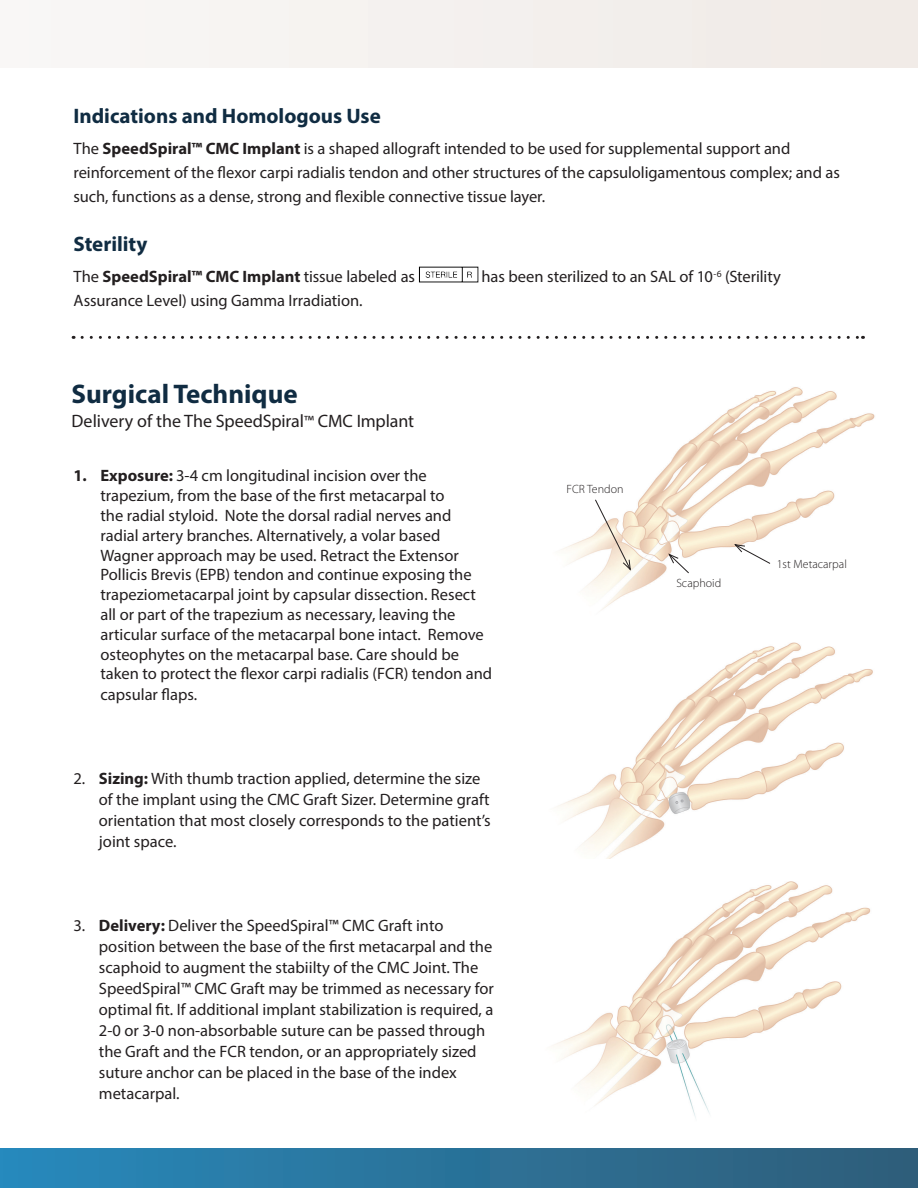
<style>
.page{position:relative;width:918px;height:1188px;background:#fff}
.page>*{position:absolute;margin:0;border:0;box-sizing:border-box;transform-origin:0 0}
.IFU_Headline{font:700 27px "Myriad Pro";color:#102c42}
.Topic_Headline{font:700 21px "Myriad Pro";color:#102c42}
.IFU_Headline-2{font:18px "Myriad Pro";letter-spacing:-.005em;color:#231f20}
.Body_IFU{font:16.5px/20px "Myriad Pro";color:#231f20}
.Body_Emphasis{font:16.5px/24px "Myriad Pro";letter-spacing:-.005em;color:#231f20}
.Body_Std{font:16.5px "Myriad Pro";letter-spacing:-.005em;color:#231f20}
.Body_Std-2{font:700 16.5px "Myriad Pro";color:#231f20}
.t1{font:300 12px "Myriad Pro";color:#231f20}
.s1{font-weight:700}
.s2{font-weight:400}
.s3{font-size:16.5px}
</style>
<div class="page">
<img style="left:561px;top:387px;width:314px;height:223px">
<img style="left:557px;top:642px;width:316px;height:217px">
<div style="left:0;top:0;width:918px;height:68px;background:#f4f0ee"></div>
<svg style="left:82px;top:336px;width:781px;height:3px"></svg>
<img style="left:418px;top:266px;width:61px;height:17px">
<img style="left:506px;top:881px;width:372px;height:268px">
<svg style="left:594px;top:499px;width:37px;height:72px"></svg>
<svg style="left:668px;top:553px;width:22px;height:21px"></svg>
<svg style="left:733px;top:544px;width:38px;height:20px"></svg>
<div style="left:0;top:1149px;width:918px;height:39px;background:linear-gradient(to right,#2789bb,#305d78)"></div>
<p class="Topic_Headline" style="left:73px;top:103px;width:309px">Indications and Homologous Use</p>
<p class="Body_Emphasis" style="left:73px;top:136px;width:768px">The <span class="s1">SpeedSpiral™ CMC Implant</span> is a shaped allograft intended to be used for supplemental support and reinforcement of the flexor carpi radialis tendon and other structures of the capsuloligamentous complex; and as such, functions as a dense, strong and flexible connective tissue layer.</p>
<p class="Topic_Headline" style="left:73px;top:231px;width:75px">Sterility</p>
<p class="Body_Std-2" style="left:73px;top:266px;width:343px"><span class="s2">The</span> SpeedSpiral™ CMC Implant <span class="s2">tissue labeled as</span></p>
<p class="Body_Std" style="left:482px;top:266px;width:301px">has been sterilized to an SAL of 10<sup>-6</sup> (Sterility</p>
<p class="Body_Std" style="left:73px;top:290px;width:291px">Assurance Level) using Gamma Irradiation.</p>
<p class="IFU_Headline" style="left:72px;top:376px;width:228px">Surgical Technique</p>
<p class="IFU_Headline-2" style="left:72px;top:410px;width:344px">Delivery of the The SpeedSpiral<span class="s3">™</span> CMC Implant</p>
<p class="Body_IFU" style="left:100px;top:466px;width:393px;text-indent:-27px"><span class="s1">1. Exposure:</span> 3-4 cm longitudinal incision over the trapezium, from the base of the first metacarpal to<br>the radial styloid. Note the dorsal radial nerves and radial artery branches. Alternatively, a volar based Wagner approach may be used. Retract the Extensor Pollicis Brevis (EPB) tendon and continue exposing the trapeziometacarpal joint by capsular dissection. Resect all or part of the trapezium as necessary, leaving the articular surface of the metacarpal bone intact. Remove osteophytes on the metacarpal base. Care should be taken to protect the flexor carpi radialis (FCR) tendon and capsular flaps.</p>
<p class="Body_IFU" style="left:99px;top:768px;width:393px;line-height:21px;text-indent:-26px">2. <span class="s1">Sizing:</span> With thumb traction applied, determine the size of the implant using the CMC Graft Sizer. Determine graft orientation that most closely corresponds to the patient’s joint space.</p>
<p class="Body_IFU" style="left:99px;top:915px;width:396px;line-height:21px;text-indent:-26px">3. <span class="s1">Delivery:</span> Deliver the SpeedSpiral™ CMC Graft into position between the base of the first metacarpal and the scaphoid to augment the stabiilty of the CMC Joint. The SpeedSpiral™ CMC Graft may be trimmed as necessary for optimal fit. If additional implant stabilization is required, a 2-0 or 3-0 non-absorbable suture can be passed through the Graft and the FCR tendon, or an appropriately sized suture anchor can be placed in the base of the index metacarpal.</p>
<p class="t1" style="left:567px;top:482px;width:58px">FCR Tendon</p>
<p class="t1" style="left:676px;top:576px;width:46px">Scaphoid</p>
<p class="t1" style="left:777px;top:557px;width:72px">1st Metacarpal</p>
</div>
